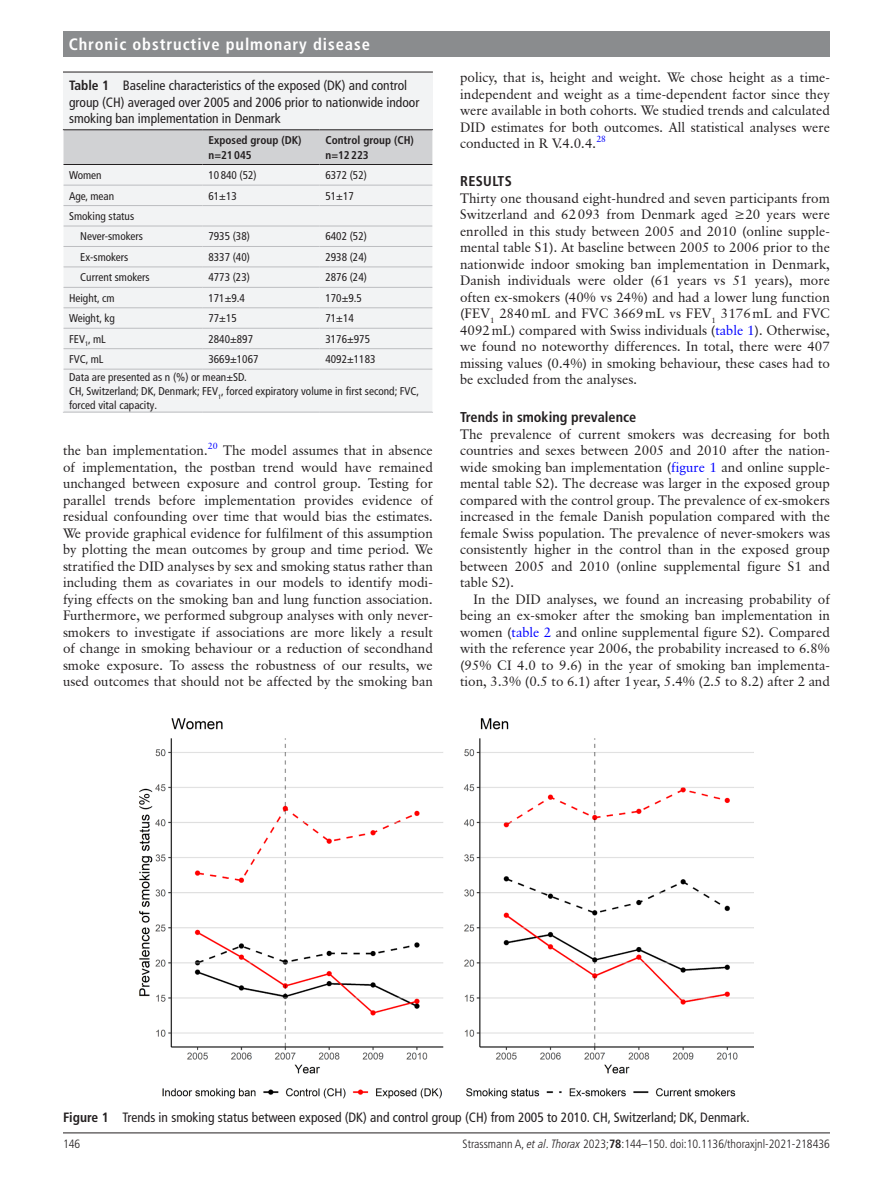
<style>
.page{position:relative;width:893px;height:1191px;background:#fff}
.page>*{position:absolute;margin:0;border:0;box-sizing:border-box;transform-origin:0 0}
.t1{font:700 condensed 16.5px "Frutiger LT Pro";letter-spacing:.055em;color:#fff}
.t2{font:700 condensed 14.25px "Frutiger LT Pro";color:#231f20}
.t3{font:700 condensed 14.25px "Frutiger LT Pro";letter-spacing:.025em;color:#231f20}
.t4{font:13.5px/16.5px "Classical Garamond BT";color:#231f20;text-align:justify}
.t5{font:condensed 13.5px/16.5px "Frutiger LT Pro";color:#231f20}
.t6{font:300 condensed 12px "Frutiger LT Pro";color:#231f20}
.t7{font:condensed 11.25px/14.2px "Frutiger LT Pro";color:#231f20}
.t8{font:700 condensed 11.25px/14.2px "Frutiger LT Pro";color:#231f20}
.s1{font-weight:700}
.s2{color:#00f}
.s3{font-style:italic}
</style>
<div class="page">
<div style="left:63px;top:31px;width:767px;height:25px;background:#8a8c8e"></div>
<div style="left:63px;top:72px;width:370px;height:340px;background:#f2f3f4"></div>
<hr style="left:63px;top:72px;width:370px;height:1px;background:#231f20">
<hr style="left:63px;top:129px;width:139px;height:1px;background:#231f20">
<hr style="left:202px;top:129px;width:117px;height:1px;background:#231f20">
<hr style="left:319px;top:129px;width:114px;height:1px;background:#231f20">
<hr style="left:202px;top:369px;width:117px;height:1px;background:#bcbdc0">
<hr style="left:319px;top:369px;width:114px;height:1px;background:#bcbdc0">
<hr style="left:63px;top:369px;width:139px;height:1px;background:#bcbdc0">
<hr style="left:63px;top:412px;width:139px;height:1px;background:#bcbdc0">
<hr style="left:202px;top:412px;width:117px;height:1px;background:#bcbdc0">
<hr style="left:319px;top:412px;width:114px;height:1px;background:#bcbdc0">
<hr style="left:63px;top:369px;width:1px;height:43px;background:#fff">
<svg style="left:63px;top:130px;width:370px;height:239px"></svg>
<img style="left:140px;top:719px;width:613px;height:379px">
<hr style="left:63px;top:1132px;width:767px;height:1px;background:#231f20">
<p class="t1" style="left:69px;top:34px;width:303px">Chronic obstructive pulmonary disease</p>
<p class="t5" style="left:69px;top:78px;width:352px"><span class="s1">Table 1</span> Baseline characteristics of the exposed (DK) and control group (CH) averaged over 2005 and 2006 prior to nationwide indoor smoking ban implementation in Denmark</p>
<p class="t8" style="left:208px;top:133px;width:95px">Exposed group (DK) n=21045</p>
<p class="t8" style="left:325px;top:133px;width:90px">Control group (CH) n=12223</p>
<p class="t7" style="left:69px;top:168px;width:34px">Women</p>
<p class="t7" style="left:208px;top:168px;width:50px">10 840 (52)</p>
<p class="t7" style="left:325px;top:168px;width:43px">6372 (52)</p>
<p class="t7" style="left:69px;top:189px;width:47px">Age, mean</p>
<p class="t7" style="left:208px;top:189px;width:30px">61±13</p>
<p class="t7" style="left:325px;top:189px;width:30px">51±17</p>
<p class="t7" style="left:80px;top:206px;width:64px;line-height:20.4px;text-indent:-11px">Smoking status<br>Never-smokers</p>
<p class="t7" style="left:208px;top:229px;width:43px">7935 (38)</p>
<p class="t7" style="left:325px;top:229px;width:43px">6402 (52)</p>
<p class="t7" style="left:80px;top:250px;width:50px">Ex-smokers</p>
<p class="t7" style="left:208px;top:250px;width:43px">8337 (40)</p>
<p class="t7" style="left:325px;top:250px;width:43px">2938 (24)</p>
<p class="t7" style="left:80px;top:270px;width:71px">Current smokers</p>
<p class="t7" style="left:208px;top:270px;width:43px">4773 (23)</p>
<p class="t7" style="left:325px;top:270px;width:43px">2876 (24)</p>
<p class="t7" style="left:69px;top:291px;width:47px">Height, cm</p>
<p class="t7" style="left:208px;top:291px;width:38px">171±9.4</p>
<p class="t7" style="left:325px;top:291px;width:38px">170±9.5</p>
<p class="t7" style="left:69px;top:311px;width:47px">Weight, kg</p>
<p class="t7" style="left:208px;top:311px;width:30px">77±15</p>
<p class="t7" style="left:325px;top:311px;width:30px">71±14</p>
<p class="t7" style="left:69px;top:332px;width:38px">FEV<sub>1</sub>, mL</p>
<p class="t7" style="left:208px;top:332px;width:46px">2840±897</p>
<p class="t7" style="left:325px;top:332px;width:46px">3176±975</p>
<p class="t7" style="left:69px;top:352px;width:36px">FVC, mL</p>
<p class="t7" style="left:208px;top:352px;width:51px">3669±1067</p>
<p class="t7" style="left:325px;top:352px;width:51px">4092±1183</p>
<p class="t7" style="left:69px;top:369px;width:352px">Data are presented as n (%) or mean±SD.<br>CH, Switzerland; DK, Denmark; FEV<sub>1</sub>, forced expiratory volume in first second; FVC, forced vital capacity.</p>
<p class="t4" style="left:63px;top:442px;width:371px">the ban implementation.<sup>20</sup> The model assumes that in absence of implementation, the postban trend would have remained unchanged between exposure and control group. Testing for parallel trends before implementation provides evidence of residual confounding over time that would bias the estimates.<br>We provide graphical evidence for fulfilment of this assumption by plotting the mean outcomes by group and time period. We stratified the DID analyses by sex and smoking status rather than including them as covariates in our models to identify modi&shy;fying effects on the smoking ban and lung function association.<br>Furthermore, we performed subgroup analyses with only never&shy;smokers to investigate if associations are more likely a result of change in smoking behaviour or a reduction of secondhand smoke exposure. To assess the robustness of our results, we used outcomes that should not be affected by the smoking ban</p>
<p class="t4" style="left:460px;top:69px;width:371px">policy, that is, height and weight. We chose height as a time&shy;independent and weight as a time-dependent factor since they were available in both cohorts. We studied trends and calculated DID estimates for both outcomes. All statistical analyses were conducted in R V.4.0.4.<sup>28</sup></p>
<p class="t3" style="left:460px;top:173px;width:53px">RESULTS</p>
<p class="t4" style="left:460px;top:189px;width:371px">Thirty one thousand eight-hundred and seven participants from Switzerland and 62093 from Denmark aged ≥20 years were enrolled in this study between 2005 and 2010 (online supple&shy;mental table S1). At baseline between 2005 to 2006 prior to the nationwide indoor smoking ban implementation in Denmark, Danish individuals were older (61 years vs 51 years), more often ex-smokers (40% vs 24%) and had a lower lung function (FEV<sub>1</sub> 2840mL and FVC 3669mL vs FEV<sub>1</sub> 3176mL and FVC 4092mL) compared with Swiss individuals (<span class="s2">table 1</span>). Otherwise, we found no noteworthy differences. In total, there were 407 missing values (0.4%) in smoking behaviour, these cases had to be excluded from the analyses.</p>
<p class="t2" style="left:460px;top:409px;width:178px">Trends in smoking prevalence</p>
<p class="t4" style="left:460px;top:425px;width:371px">The prevalence of current smokers was decreasing for both countries and sexes between 2005 and 2010 after the nation&shy;wide smoking ban implementation (<span class="s2">figure 1</span> and online supple&shy;mental table S2). The decrease was larger in the exposed group compared with the control group. The prevalence of ex-smokers increased in the female Danish population compared with the female Swiss population. The prevalence of never-smokers was consistently higher in the control than in the exposed group between 2005 and 2010 (online supplemental figure S1 and table S2).</p>
<p class="t4" style="left:460px;top:590px;width:371px;text-indent:14px">In the DID analyses, we found an increasing probability of being an ex-smoker after the smoking ban implementation in women (<span class="s2">table 2</span> and online supplemental figure S2). Compared with the reference year 2006, the probability increased to 6.8% (95% CI 4.0 to 9.6) in the year of smoking ban implementa&shy;tion, 3.3% (0.5 to 6.1) after 1year, 5.4% (2.5 to 8.2) after 2 and</p>
<p class="t5" style="left:63px;top:1109px;width:688px"><span class="s1">Figure 1</span> Trends in smoking status between exposed (DK) and control group (CH) from 2005 to 2010. CH, Switzerland; DK, Denmark.</p>
<p class="t6" style="left:63px;top:1136px;width:19px">146</p>
<p class="t6" style="left:463px;top:1136px;width:369px">Strassmann A, <span class="s3">et al</span>. <span class="s3">Thorax</span> 2023;<span class="s1">78</span>:144–150. doi:10.1136/thoraxjnl-2021-218436</p>
</div>
